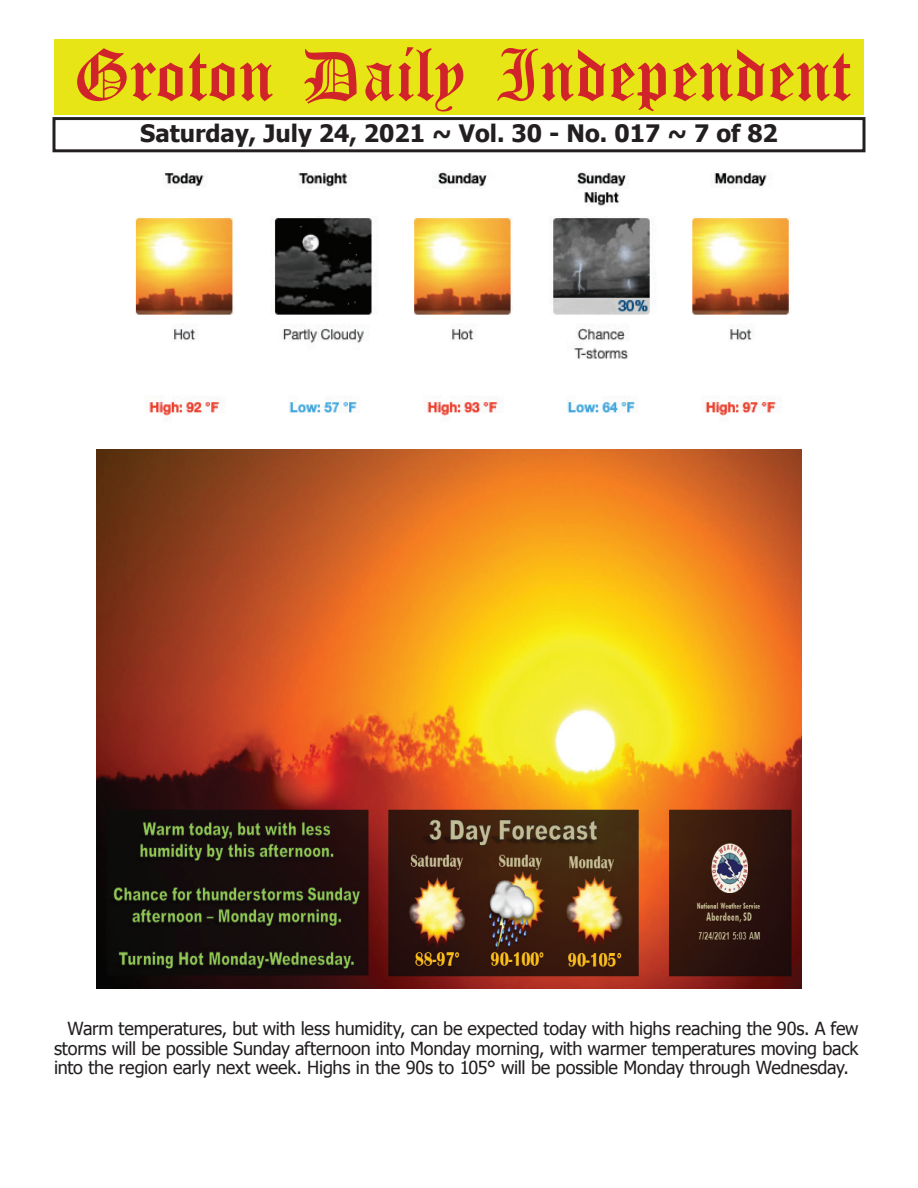
<style>
.page{position:relative;width:918px;height:1188px;background:#fff}
.page>*{position:absolute;margin:0;border:0;box-sizing:border-box;transform-origin:0 0}
.t1{font:54px "Old English Five";color:#d1232a}
.t2{font:700 24px "Tahoma";color:#231f20}
.t3{font:18px/19.5px "Tahoma";letter-spacing:-.01em;color:#231f20;text-align:justify}
</style>
<div class="page">
<div style="left:52px;top:117px;width:814px;height:35px;border:3px solid #231f20"></div>
<div style="left:54px;top:40px;width:810px;height:75px;background:#e7e515"></div>
<img style="left:97px;top:449px;width:705px;height:539px">
<img style="left:135px;top:171px;width:656px;height:249px">
<h1 class="t1" style="left:73px;top:50px;width:779px">Groton Daily Independent</h1>
<h2 class="t2" style="left:140px;top:116px;width:639px">Saturday, July 24, 2021 ~ Vol. 30 - No. 017 ~ 7 of 82</h2>
<p class="t3" style="left:54px;top:1018px;width:806px;text-indent:14px">Warm temperatures, but with less humidity, can be expected today with highs reaching the 90s. A few storms will be possible Sunday afternoon into Monday morning, with warmer temperatures moving back into the region early next week. Highs in the 90s to 105° will be possible Monday through Wednesday.</p>
</div>
